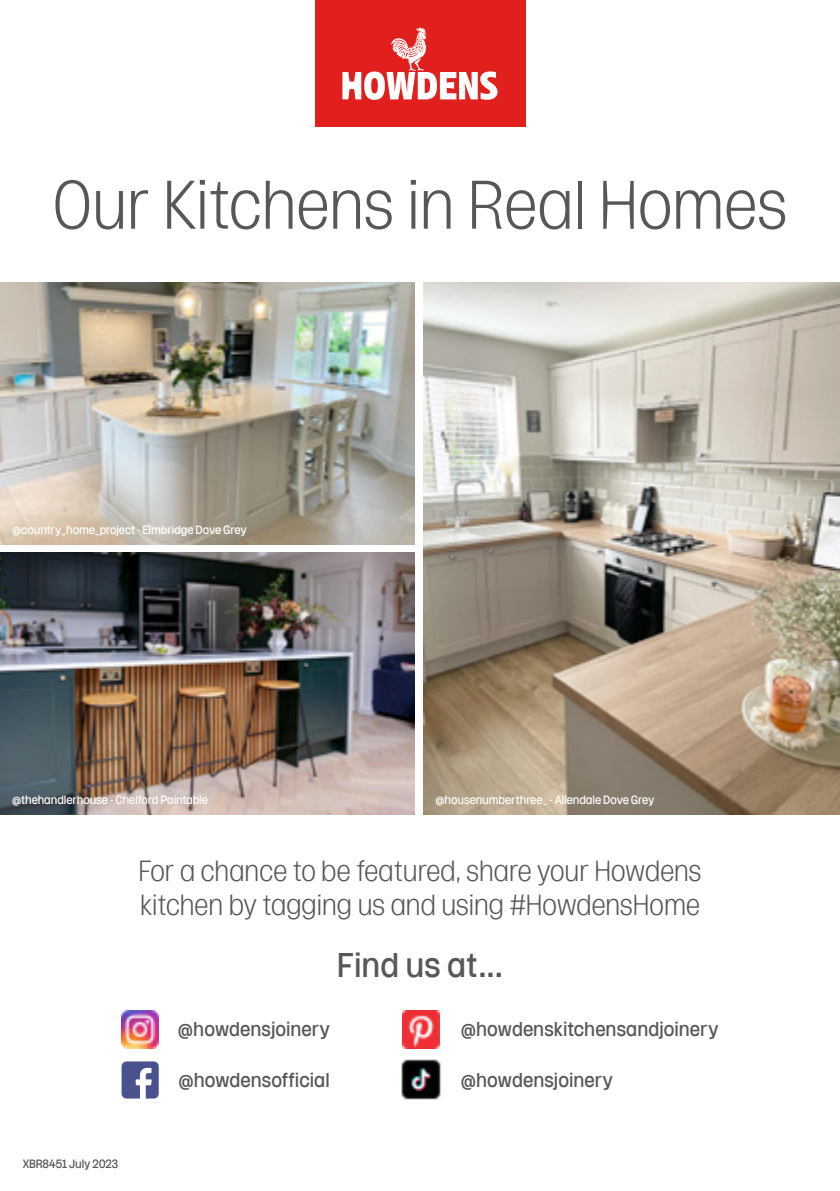
<style>
.page{position:relative;width:840px;height:1191px;background:#fff}
.page>*{position:absolute;margin:0;border:0;box-sizing:border-box;transform-origin:0 0}
.t1{font:300 68.4px "Rooster 2022";color:#575756}
.t2{font:34.2px "Rooster 2022";color:#575756}
.t3{font:300 29px/33.8px "Rooster 2022";color:#575756}
.t4{font:20px "Rooster 2022";color:#575756}
.t5{font:12px "Rooster 2022";letter-spacing:-.01em;color:#fff}
.t6{font:12px "Rooster 2022";letter-spacing:-.01em;color:#575756}
</style>
<div class="page">
<img style="left:0;top:282px;width:415px;height:262px">
<img style="left:423px;top:282px;width:416px;height:532px">
<img style="left:0;top:552px;width:414px;height:262px">
<img style="left:121px;top:1011px;width:38px;height:37px">
<svg style="left:121px;top:1061px;width:38px;height:37px"></svg>
<img style="left:402px;top:1011px;width:37px;height:37px">
<div style="left:315px;top:0;width:209px;height:127px;background:#e11f1d"></div>
<svg style="left:342px;top:27px;width:155px;height:73px"></svg>
<img style="left:401px;top:1059px;width:40px;height:41px">
<h1 class="t1" style="left:52px;top:169px;width:736px">Our Kitchens in Real Homes</h1>
<p class="t5" style="left:12px;top:523px;width:236px">@country_home_project - Elmbridge Dove Grey</p>
<p class="t5" style="left:12px;top:793px;width:197px">@thehandlerhouse - Chelford Paintable</p>
<p class="t5" style="left:435px;top:793px;width:220px">@housenumberthree_ - Allendale Dove Grey</p>
<h3 class="t3" style="left:138px;top:854px;width:564px">For a chance to be featured, share your Howdens kitchen by tagging us and using #HowdensHome</h3>
<h2 class="t2" style="left:336px;top:947px;width:168px">Find us at...</h2>
<p class="t6" style="left:23px;top:1157px;width:97px">XBR8451 July 2023</p>
<h3 class="t4" style="left:178px;top:1018px;width:154px">@howdensjoinery</h3>
<h3 class="t4" style="left:178px;top:1069px;width:153px">@howdensofficial</h3>
<h3 class="t4" style="left:460px;top:1018px;width:259px">@howdenskitchensandjoinery</h3>
<h3 class="t4" style="left:460px;top:1069px;width:154px">@howdensjoinery</h3>
</div>
